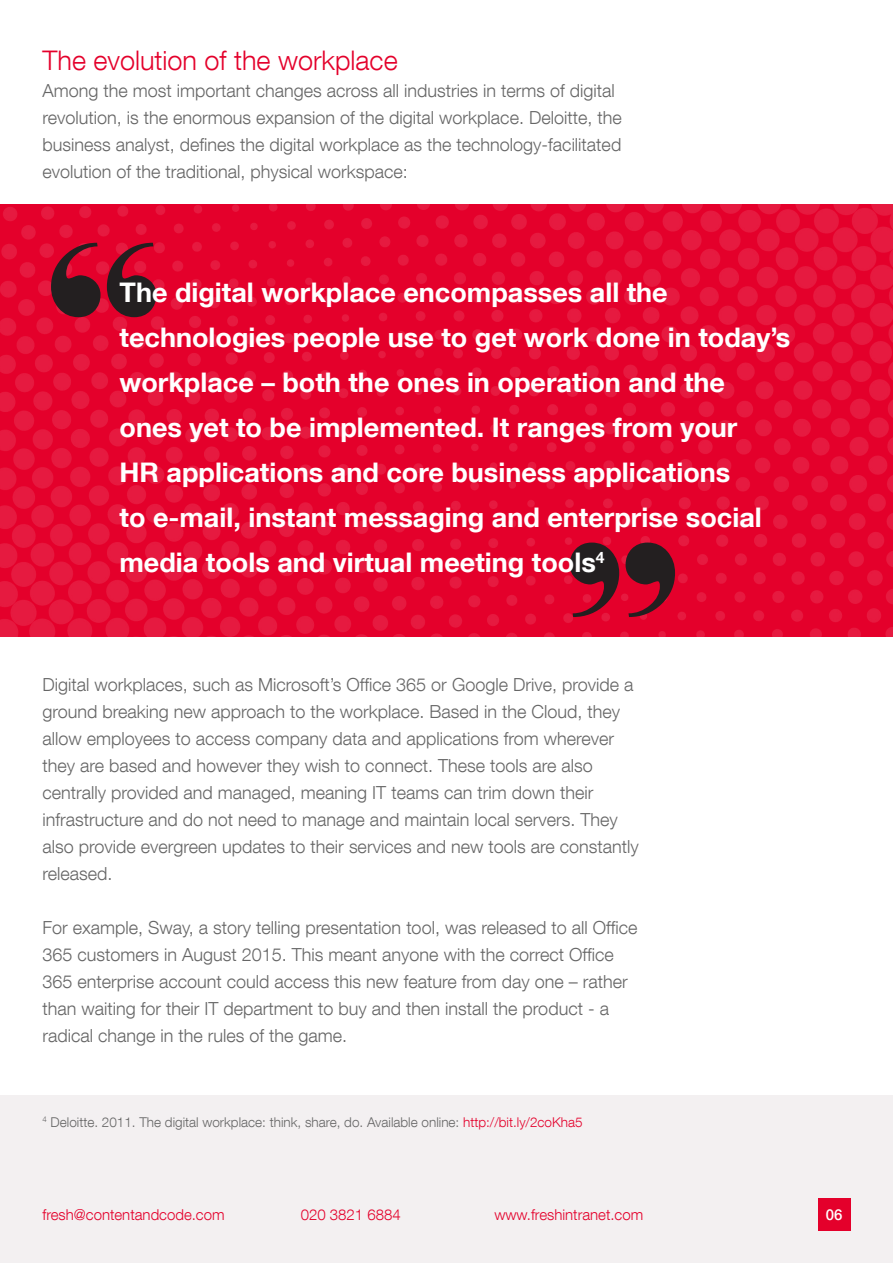
<style>
.page{position:relative;width:893px;height:1263px;background:#fff}
.page>*{position:absolute;margin:0;border:0;box-sizing:border-box;transform-origin:0 0}
.t1{font:700 27px/45px "Helvetica Neue LT Com";color:#fff}
.t2{font:300 27px "Helvetica Neue LT Com";color:#e4002b}
.t3{font:300 18px/27px "Helvetica Neue LT Com";color:#666}
.t4{font:300 15px "Helvetica Neue LT Com";color:#e4002b}
.t5{font:500 15px "Helvetica Neue LT Com";color:#fff}
.t6{font:300 13.5px "Helvetica Neue LT Com";color:#666}
.s1{color:#e4002b}
</style>
<div class="page">
<div style="left:0;top:1096px;width:893px;height:167px;background:#f3f0f1"></div>
<img style="left:0;top:205px;width:893px;height:432px">
<svg style="left:51px;top:243px;width:105px;height:74px;background:#7d1226"></svg>
<svg style="left:570px;top:542px;width:105px;height:75px;background:#7e1025"></svg>
<div style="left:818px;top:1198px;width:32px;height:33px;background:#e4002b"></div>
<p class="t2" style="left:43px;top:43px;width:357px">The evolution of the workplace</p>
<p class="t3" style="left:43px;top:76px;width:581px">Among the most important changes across all industries in terms of digital revolution, is the enormous expansion of the digital workplace. Deloitte, the business analyst, defines the digital workplace as the technology-facilitated evolution of the traditional, physical workspace:</p>
<p class="t1" style="left:119px;top:269px;width:672px">The digital workplace encompasses all the technologies people use to get work done in today’s workplace – both the ones in operation and the ones yet to be implemented. It ranges from your<br>HR applications and core business applications<br>to e-mail, instant messaging and enterprise social media tools and virtual meeting tools<sup>4</sup></p>
<p class="t3" style="left:43px;top:670px;width:598px">Digital workplaces, such as Microsoft’s Office 365 or Google Drive, provide a ground breaking new approach to the workplace. Based in the Cloud, they allow employees to access company data and applications from wherever they are based and however they wish to connect. These tools are also centrally provided and managed, meaning IT teams can trim down their infrastructure and do not need to manage and maintain local servers. They also provide evergreen updates to their services and new tools are constantly released.</p>
<p class="t3" style="left:43px;top:913px;width:596px">For example, Sway, a story telling presentation tool, was released to all Office 365 customers in August 2015. This meant anyone with the correct Office 365 enterprise account could access this new feature from day one – rather than waiting for their IT department to buy and then install the product - a radical change in the rules of the game.</p>
<p class="t6" style="left:43px;top:1113px;width:542px"><sup>4</sup> Deloitte. 2011. The digital workplace: think, share, do. Available online: <span class="s1">http://bit.ly/2coKha5</span></p>
<p class="t4" style="left:43px;top:1205px;width:184px">fresh@contentandcode.com</p>
<p class="t4" style="left:301px;top:1205px;width:102px">020 3821 6884</p>
<p class="t4" style="left:494px;top:1205px;width:150px">www.freshintranet.com</p>
<p class="t5" style="left:826px;top:1205px;width:18px">06</p>
</div>
